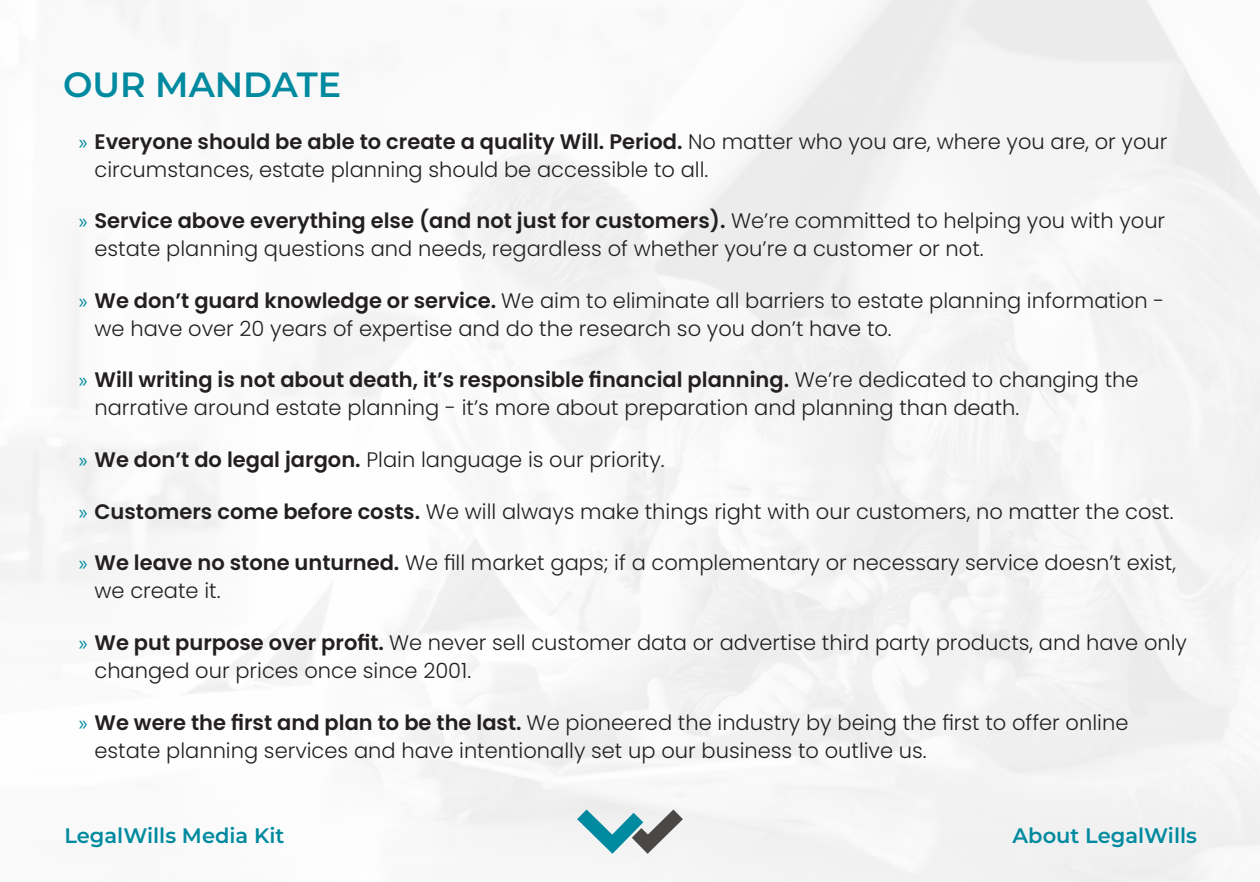
<style>
.page{position:relative;width:1260px;height:882px;background:#f8f8f8}
.page>*{position:absolute;margin:0;border:0;box-sizing:border-box;transform-origin:0 0}
.t1{font:600 35px "Montserrat";color:#008aa0}
.t2{font:300 21px/28px "Poppins";color:#231f20}
.t3{font:600 21px "Montserrat";color:#008aa0}
.s1{font-family:"Myriad Pro";font-weight:400;color:#008aa0}
.s2{font-weight:600}
</style>
<div class="page">
<svg style="left:577px;top:810px;width:106px;height:44px"></svg>
<h1 class="t1" style="left:63px;top:61px;width:280px">OUR MANDATE</h1>
<p class="t2" style="left:94px;top:127px;width:1074px;text-indent:-16px"><span class="s1">»</span> <span class="s2">Everyone should be able to create a quality Will. Period.</span> No matter who you are, where you are, or your circumstances, estate planning should be accessible to all.</p>
<p class="t2" style="left:94px;top:207px;width:1072px;text-indent:-16px"><span class="s1">»</span> <span class="s2">Service above everything else (and not just for customers).</span> We’re committed to helping you with your estate planning questions and needs, regardless of whether you’re a customer or not.</p>
<p class="t2" style="left:94px;top:287px;width:1071px;text-indent:-16px"><span class="s1">»</span> <span class="s2">We don’t guard knowledge or service.</span> We aim to eliminate all barriers to estate planning information - we have over 20 years of expertise and do the research so you don’t have to.</p>
<p class="t2" style="left:94px;top:366px;width:1046px;text-indent:-16px"><span class="s1">»</span> <span class="s2">Will writing is not about death, it’s responsible financial planning.</span> We’re dedicated to changing the narrative around estate planning - it’s more about preparation and planning than death.</p>
<p class="t2" style="left:79px;top:446px;width:587px"><span class="s1">»</span> <span class="s2">We don’t do legal jargon.</span> Plain language is our priority.</p>
<p class="t2" style="left:79px;top:497px;width:1096px"><span class="s1">»</span> <span class="s2">Customers come before costs.</span> We will always make things right with our customers, no matter the cost.</p>
<p class="t2" style="left:94px;top:549px;width:1083px;text-indent:-16px"><span class="s1">»</span> <span class="s2">We leave no stone unturned.</span> We fill market gaps; if a complementary or necessary service doesn’t exist, we create it.</p>
<p class="t2" style="left:94px;top:629px;width:1094px;text-indent:-16px"><span class="s1">»</span> <span class="s2">We put purpose over profit.</span> We never sell customer data or advertise third party products, and have only changed our prices once since 2001.</p>
<p class="t2" style="left:94px;top:708px;width:1035px;text-indent:-16px"><span class="s1">»</span> <span class="s2">We were the first and plan to be the last.</span> We pioneered the industry by being the first to offer online estate planning services and have intentionally set up our business to outlive us.</p>
<p class="t3" style="left:64px;top:821px;width:221px">LegalWills Media Kit</p>
<p class="t3" style="left:1013px;top:821px;width:186px">About LegalWills</p>
</div>
